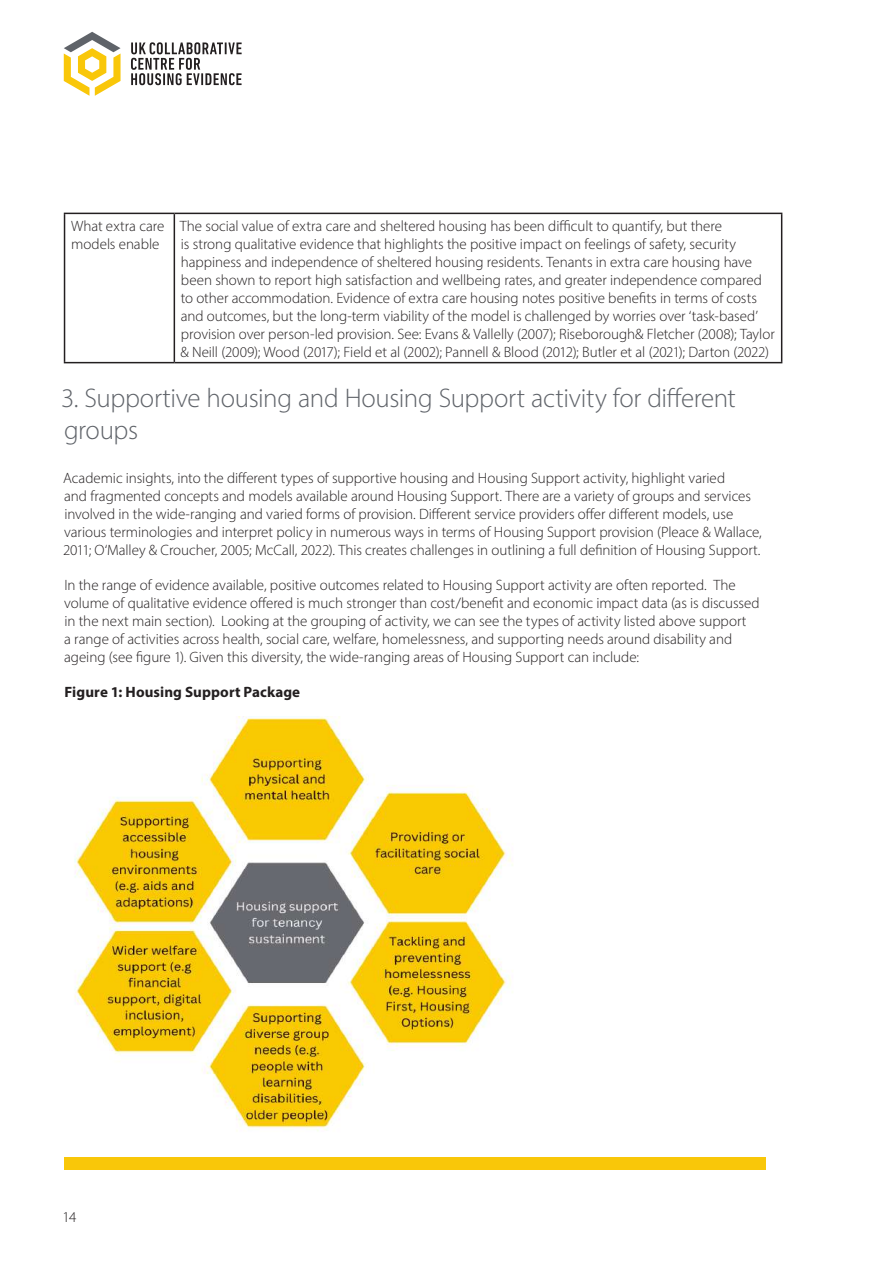
<style>
.page{position:relative;width:893px;height:1263px;background:#fff}
.page>*{position:absolute;margin:0;border:0;box-sizing:border-box;transform-origin:0 0}
.t1{font:300 27px/32.4px "Myriad Pro";letter-spacing:-.01em;color:#5f6369}
.t2{font:300 15px/18px "Myriad Pro";letter-spacing:-.005em;color:#231f20}
.t3{font:700 15px "Myriad Pro";letter-spacing:.005em;color:#231f20}
</style>
<div class="page">
<div style="left:64px;top:1157px;width:701px;height:12px;background:#f9c709"></div>
<svg style="left:131px;top:42px;width:111px;height:43px"></svg>
<svg style="left:64px;top:32px;width:57px;height:64px"></svg>
<hr style="left:64px;top:213px;width:110px;height:1px;background:#231f20">
<hr style="left:64px;top:214px;width:1px;height:148px;background:#231f20">
<hr style="left:174px;top:213px;width:608px;height:1px;background:#231f20">
<hr style="left:174px;top:214px;width:1px;height:148px;background:#231f20">
<hr style="left:781px;top:214px;width:1px;height:148px;background:#231f20">
<hr style="left:64px;top:362px;width:110px;height:1px;background:#231f20">
<hr style="left:174px;top:362px;width:608px;height:1px;background:#231f20">
<img style="left:74px;top:717px;width:439px;height:414px">
<p class="t2" style="left:71px;top:216px;width:95px">What extra care models enable</p>
<p class="t2" style="left:180px;top:216px;width:597px">The social value of extra care and sheltered housing has been difficult to quantify, but there<br>is strong qualitative evidence that highlights the positive impact on feelings of safety, security happiness and independence of sheltered housing residents. Tenants in extra care housing have been shown to report high satisfaction and wellbeing rates, and greater independence compared to other accommodation. Evidence of extra care housing notes positive benefits in terms of costs and outcomes, but the long-term viability of the model is challenged by worries over ‘task-based’ provision over person-led provision. See: Evans &amp; Vallelly (2007); Riseborough&amp; Fletcher (2008); Taylor &amp; Neill (2009); Wood (2017); Field et al (2002); Pannell &amp; Blood (2012); Butler et al (2021); Darton (2022)</p>
<h1 class="t1" style="left:61px;top:381px;width:676px">3. Supportive housing and Housing Support activity for different groups</h1>
<p class="t2" style="left:63px;top:469px;width:700px">Academic insights, into the different types of supportive housing and Housing Support activity, highlight varied<br>and fragmented concepts and models available around Housing Support. There are a variety of groups and services involved in the wide-ranging and varied forms of provision. Different service providers offer different models, use various terminologies and interpret policy in numerous ways in terms of Housing Support provision (Pleace &amp; Wallace, 2011; O‘Malley &amp; Croucher, 2005; McCall, 2022). This creates challenges in outlining a full definition of Housing Support.</p>
<p class="t2" style="left:64px;top:576px;width:697px">In the range of evidence available, positive outcomes related to Housing Support activity are often reported. The volume of qualitative evidence offered is much stronger than cost/benefit and economic impact data (as is discussed in the next main section). Looking at the grouping of activity, we can see the types of activity listed above support<br>a range of activities across health, social care, welfare, homelessness, and supporting needs around disability and ageing (see figure 1). Given this diversity, the wide-ranging areas of Housing Support can include:</p>
<p class="t3" style="left:65px;top:682px;width:237px">Figure 1: Housing Support Package</p>
<p class="t2" style="left:63px;top:1208px;width:15px">14</p>
</div>
